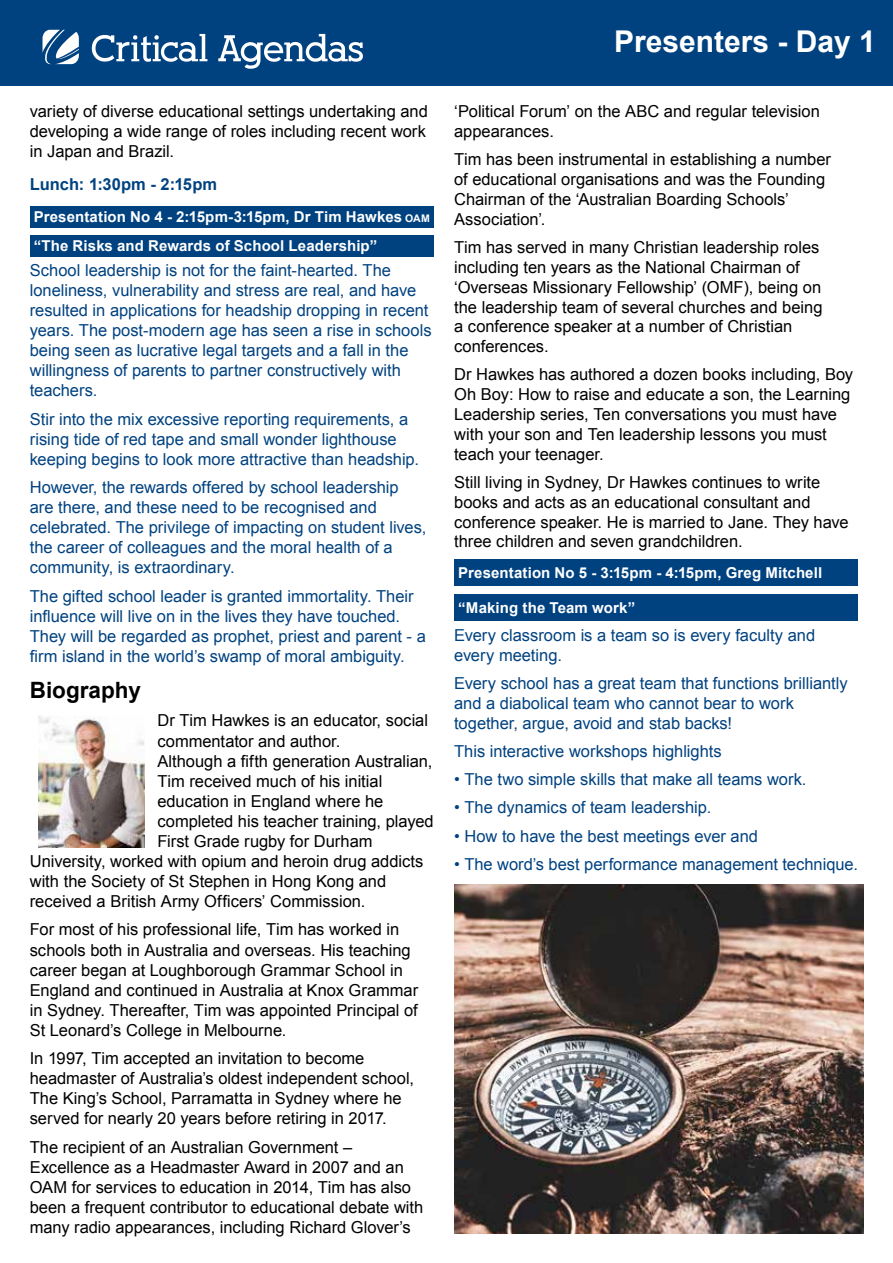
<style>
.page{position:relative;width:893px;height:1263px;background:#fff}
.page>*{position:absolute;margin:0;border:0;box-sizing:border-box;transform-origin:0 0}
.t1{font:700 30px "Arial";color:#fff}
.t2{font:700 22.5px "Arial";color:#000}
.t3{font:16.5px/19.8px "Arial";color:#000}
.t4{font:16.5px/20.1px "Arial";color:#004280}
.t5{font:700 16.5px "Arial";letter-spacing:.005em;color:#004280}
.t6{font:700 15px/29px "Arial";letter-spacing:.01em;color:#fff}
.s1{font-size:10.5px}
</style>
<div class="page">
<div style="left:0;top:0;width:893px;height:85px;background:#004280"></div>
<svg style="left:43px;top:30px;width:36px;height:34px"></svg>
<svg style="left:92px;top:34px;width:115px;height:28px"></svg>
<svg style="left:218px;top:34px;width:145px;height:35px"></svg>
<img style="left:38px;top:715px;width:106px;height:132px">
<div style="left:454px;top:559px;width:404px;height:26px;background:#004280"></div>
<div style="left:454px;top:594px;width:404px;height:26px;background:#004280"></div>
<div style="left:30px;top:206px;width:404px;height:22px;background:#004280"></div>
<div style="left:30px;top:235px;width:404px;height:22px;background:#004280"></div>
<img style="left:454px;top:884px;width:409px;height:349px">
<p class="t3" style="left:30px;top:102px;width:400px">variety of diverse educational settings undertaking and developing a wide range of roles including recent work in Japan and Brazil.</p>
<p class="t5" style="left:30px;top:173px;width:189px">Lunch: 1:30pm - 2:15pm</p>
<p class="t6" style="left:34px;top:203px;width:397px">Presentation No 4 - 2:15pm-3:15pm, Dr Tim Hawkes <span class="s1">OAM </span>“The Risks and Rewards of School Leadership”</p>
<p class="t4" style="left:30px;top:260px;width:403px">School leadership is not for the faint-hearted. The loneliness, vulnerability and stress are real, and have resulted in applications for headship dropping in recent years. The post-modern age has seen a rise in schools being seen as lucrative legal targets and a fall in the willingness of parents to partner constructively with teachers.</p>
<p class="t4" style="left:30px;top:409px;width:391px">Stir into the mix excessive reporting requirements, a rising tide of red tape and small wonder lighthouse keeping begins to look more attractive than headship.</p>
<p class="t4" style="left:30px;top:477px;width:398px">However, the rewards offered by school leadership are there, and these need to be recognised and celebrated. The privilege of impacting on student lives, the career of colleagues and the moral health of a community, is extraordinary.</p>
<p class="t4" style="left:30px;top:586px;width:398px">The gifted school leader is granted immortality. Their influence will live on in the lives they have touched.<br>They will be regarded as prophet, priest and parent - a firm island in the world’s swamp of moral ambiguity.</p>
<h2 class="t2" style="left:30px;top:675px;width:113px">Biography</h2>
<p class="t3" style="left:157px;top:711px;width:272px">Dr Tim Hawkes is an educator, social</p>
<p class="t3" style="left:157px;top:731px;width:184px">commentator and author.</p>
<p class="t3" style="left:157px;top:751px;width:277px">Although a fifth generation Australian,</p>
<p class="t3" style="left:157px;top:771px;width:226px">Tim received much of his initial</p>
<p class="t3" style="left:157px;top:791px;width:228px">education in England where he</p>
<p class="t3" style="left:157px;top:811px;width:278px">completed his teacher training, played</p>
<p class="t3" style="left:157px;top:831px;width:217px">First Grade rugby for Durham</p>
<p class="t3" style="left:30px;top:851px;width:395px">University, worked with opium and heroin drug addicts</p>
<p class="t3" style="left:30px;top:871px;width:358px">with the Society of St Stephen in Hong Kong and</p>
<p class="t3" style="left:30px;top:891px;width:337px">received a British Army Officers’ Commission.</p>
<p class="t3" style="left:30px;top:920px;width:390px">For most of his professional life, Tim has worked in schools both in Australia and overseas. His teaching career began at Loughborough Grammar School in England and continued in Australia at Knox Grammar in Sydney. Thereafter, Tim was appointed Principal of St Leonard’s College in Melbourne.</p>
<p class="t3" style="left:30px;top:1048px;width:386px">In 1997, Tim accepted an invitation to become headmaster of Australia’s oldest independent school, The King’s School, Parramatta in Sydney where he served for nearly 20 years before retiring in 2017.</p>
<p class="t3" style="left:30px;top:1137px;width:395px">The recipient of an Australian Government – Excellence as a Headmaster Award in 2007 and an OAM for services to education in 2014, Tim has also been a frequent contributor to educational debate with many radio appearances, including Richard Glover’s</p>
<h1 class="t1" style="left:614px;top:21px;width:263px">Presenters - Day 1</h1>
<p class="t3" style="left:454px;top:102px;width:367px">‘Political Forum’ on the ABC and regular television appearances.</p>
<p class="t3" style="left:454px;top:150px;width:378px">Tim has been instrumental in establishing a number of educational organisations and was the Founding Chairman of the ‘Australian Boarding Schools’ Association’.</p>
<p class="t3" style="left:454px;top:238px;width:370px">Tim has served in many Christian leadership roles including ten years as the National Chairman of ‘Overseas Missionary Fellowship’ (OMF), being on the leadership team of several churches and being a conference speaker at a number of Christian conferences.</p>
<p class="t3" style="left:454px;top:365px;width:401px">Dr Hawkes has authored a dozen books including, Boy Oh Boy: How to raise and educate a son, the Learning Leadership series, Ten conversations you must have with your son and Ten leadership lessons you must teach your teenager.</p>
<p class="t3" style="left:454px;top:472px;width:396px">Still living in Sydney, Dr Hawkes continues to write books and acts as an educational consultant and conference speaker. He is married to Jane. They have three children and seven grandchildren.</p>
<p class="t6" style="left:458px;top:558px;width:365px">Presentation No 5 - 3:15pm - 4:15pm, Greg Mitchell</p>
<p class="t6" style="left:458px;top:593px;width:178px">“Making the Team work”</p>
<p class="t4" style="left:454px;top:625px;width:363px">Every classroom is a team so is every faculty and every meeting.</p>
<p class="t4" style="left:454px;top:673px;width:395px">Every school has a great team that functions brilliantly and a diabolical team who cannot bear to work together, argue, avoid and stab backs!</p>
<p class="t4" style="left:454px;top:741px;width:269px">This interactive workshops highlights</p>
<p class="t4" style="left:454px;top:769px;width:354px">• The two simple skills that make all teams work.</p>
<p class="t4" style="left:454px;top:798px;width:259px">• The dynamics of team leadership.</p>
<p class="t4" style="left:454px;top:826px;width:305px">• How to have the best meetings ever and</p>
<p class="t4" style="left:454px;top:854px;width:405px">• The word’s best performance management technique.</p>
</div>
